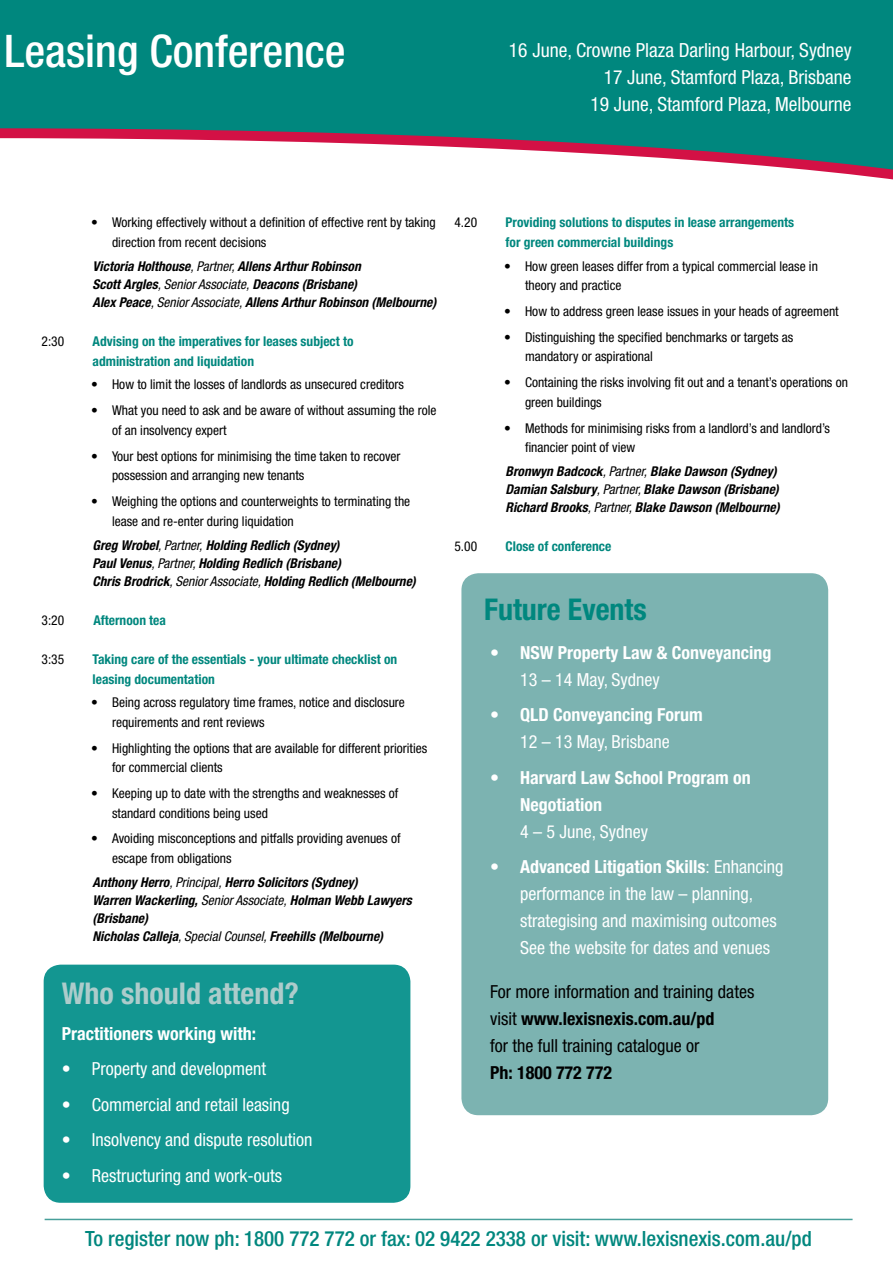
<style>
.page{position:relative;width:893px;height:1263px;background:#fff}
.page>*{position:absolute;margin:0;border:0;box-sizing:border-box;transform-origin:0 0}
.t1{font:500 condensed 45px "Helvetica Neue LT Std";color:#fff}
.t2{font:700 condensed 30px "Helvetica Neue LT Std";color:#adcccb}
.t3{font:700 condensed 30px "Helvetica Neue LT Std";color:#00877e}
.t4{font:500 condensed 21px "Helvetica Neue LT Std";color:#00877e}
.t5{font:condensed 19.5px/27px "Helvetica Neue LT Std";color:#fff;text-align:right}
.t6{font:condensed 18px/27px "Helvetica Neue LT Std";color:#fff}
.t7{font:700 condensed 18px/27px "Helvetica Neue LT Std";color:#fff}
.t8{font:condensed 18px/27px "Helvetica Neue LT Std";color:#000}
.t9{font:700 condensed 18px "Helvetica Neue LT Std";color:#000}
.t10{font:condensed 13.5px/19.5px "Helvetica Neue LT Std";color:#000}
.t11{font:italic 700 condensed 13.5px/18px "Helvetica Neue LT Std";color:#000}
.t12{font:700 condensed 13.5px/19.5px "Helvetica Neue LT Std";color:#00877e}
.s1{font-weight:400}
.s2{font-weight:700}
</style>
<div class="page">
<svg style="left:0;top:0;width:893px;height:171px;fill:#00877e"></svg>
<hr style="left:45px;top:1219px;width:808px;height:1px;background:#479f9a">
<div style="left:461px;top:573px;width:367px;height:542px;background:#7cb3b1;border-radius:17px"></div>
<div style="left:44px;top:965px;width:366px;height:238px;background:#139691;border-radius:17px"></div>
<h1 class="t1" style="left:4px;top:24px;width:343px">Leasing Conference</h1>
<h3 class="t5" style="left:509px;top:37px;width:344px">16 June, Crowne Plaza Darling Harbour, Sydney<br>17 June, Stamford Plaza, Brisbane<br>19 June, Stamford Plaza, Melbourne</h3>
<p class="t10" style="left:112px;top:213px;width:325px;text-indent:-21px">• Working effectively without a definition of effective rent by taking direction from recent decisions</p>
<p class="t11" style="left:93px;top:258px;width:345px">Victoria Holthouse<span class="s1">, Partner,</span> Allens Arthur Robinson<br>Scott Argles<span class="s1">, Senior Associate,</span> Deacons (Brisbane)<br>Alex Peace<span class="s1">, Senior Associate,</span> Allens Arthur Robinson (Melbourne)</p>
<p class="t10" style="left:42px;top:332px;width:24px">2:30</p>
<p class="t12" style="left:93px;top:331px;width:262px">Advising on the imperatives for leases subject to administration and liquidation</p>
<p class="t10" style="left:91px;top:375px;width:314px">• How to limit the losses of landlords as unsecured creditors</p>
<p class="t10" style="left:112px;top:401px;width:326px;text-indent:-21px">• What you need to ask and be aware of without assuming the role of an insolvency expert</p>
<p class="t10" style="left:112px;top:446px;width:290px;text-indent:-21px">• Your best options for minimising the time taken to recover possession and arranging new tenants</p>
<p class="t10" style="left:112px;top:491px;width:300px;text-indent:-21px">• Weighing the options and counterweights to terminating the lease and re-enter during liquidation</p>
<p class="t11" style="left:93px;top:536px;width:325px">Greg Wrobel<span class="s1">, Partner,</span> Holding Redlich (Sydney)<br>Paul Venus<span class="s1">, Partner,</span> Holding Redlich (Brisbane)<br>Chris Brodrick<span class="s1">, Senior Associate,</span> Holding Redlich (Melbourne)</p>
<p class="t10" style="left:42px;top:610px;width:24px">3:20</p>
<p class="t12" style="left:93px;top:610px;width:74px">Afternoon tea</p>
<p class="t10" style="left:42px;top:649px;width:24px">3:35</p>
<p class="t12" style="left:93px;top:649px;width:306px">Taking care of the essentials - your ultimate checklist on leasing documentation</p>
<p class="t10" style="left:112px;top:693px;width:294px;text-indent:-21px">• Being across regulatory time frames, notice and disclosure requirements and rent reviews</p>
<p class="t10" style="left:112px;top:738px;width:317px;text-indent:-21px">• Highlighting the options that are available for different priorities for commercial clients</p>
<p class="t10" style="left:112px;top:783px;width:288px;text-indent:-21px">• Keeping up to date with the strengths and weaknesses of standard conditions being used</p>
<p class="t10" style="left:112px;top:829px;width:290px;text-indent:-21px">• Avoiding misconceptions and pitfalls providing avenues of escape from obligations</p>
<p class="t11" style="left:93px;top:874px;width:321px">Anthony Herro<span class="s1">, Principal,</span> Herro Solicitors (Sydney)<br>Warren Wackerling, <span class="s1">Senior Associate,</span> Holman Webb Lawyers (Brisbane)<br>Nicholas Calleja<span class="s1">, Special Counsel,</span> Freehills (Melbourne)</p>
<h2 class="t2" style="left:62px;top:975px;width:239px">Who should attend?</h2>
<h3 class="t7" style="left:62px;top:1020px;width:196px">Practitioners working with:</h3>
<h3 class="t6" style="left:62px;top:1055px;width:206px">• Property and development</h3>
<h3 class="t6" style="left:62px;top:1091px;width:229px">• Commercial and retail leasing</h3>
<h3 class="t6" style="left:62px;top:1126px;width:252px">• Insolvency and dispute resolution</h3>
<h3 class="t6" style="left:62px;top:1162px;width:222px">• Restructuring and work-outs</h3>
<p class="t10" style="left:454px;top:213px;width:24px">4.20</p>
<p class="t12" style="left:505px;top:213px;width:290px">Providing solutions to disputes in lease arrangements for green commercial buildings</p>
<p class="t10" style="left:525px;top:256px;width:294px;text-indent:-21px">• How green leases differ from a typical commercial lease in theory and practice</p>
<p class="t10" style="left:504px;top:301px;width:336px">• How to address green lease issues in your heads of agreement</p>
<p class="t10" style="left:525px;top:327px;width:270px;text-indent:-21px">• Distinguishing the specified benchmarks or targets as mandatory or aspirational</p>
<p class="t10" style="left:525px;top:373px;width:324px;text-indent:-21px">• Containing the risks involving fit out and a tenant’s operations on green buildings</p>
<p class="t10" style="left:525px;top:418px;width:307px;text-indent:-21px">• Methods for minimising risks from a landlord’s and landlord’s financier point of view</p>
<p class="t11" style="left:505px;top:463px;width:276px">Bronwyn Badcock<span class="s1">, Partner,</span> Blake Dawson (Sydney)<br>Damian Salsbury<span class="s1">, Partner,</span> Blake Dawson (Brisbane)<br>Richard Brooks<span class="s1">, Partner,</span> Blake Dawson (Melbourne)</p>
<p class="t10" style="left:454px;top:537px;width:24px">5.00</p>
<p class="t12" style="left:505px;top:537px;width:107px">Close of conference</p>
<h2 class="t3" style="left:484px;top:591px;width:164px">Future Events</h2>
<h3 class="t7" style="left:490px;top:639px;width:283px">• NSW Property Law &amp; Conveyancing</h3>
<h3 class="t6" style="left:520px;top:666px;width:141px">13 – 14 May, Sydney</h3>
<h3 class="t7" style="left:490px;top:701px;width:214px">• QLD Conveyancing Forum</h3>
<h3 class="t6" style="left:520px;top:728px;width:151px">12 – 13 May, Brisbane</h3>
<h3 class="t7" style="left:520px;top:764px;width:232px;text-indent:-30px">• Harvard Law School Program on<br>Negotiation</h3>
<h3 class="t6" style="left:520px;top:818px;width:129px">4 – 5 June, Sydney</h3>
<h3 class="t6" style="left:520px;top:853px;width:265px;text-indent:-30px"><span class="s2">• Advanced Litigation Skills</span>: Enhancing performance in the law – planning, strategising and maximising outcomes See the website for dates and venues</h3>
<h3 class="t8" style="left:490px;top:978px;width:266px">For more information and training dates visit <span class="s2">www.lexisnexis.com.au/pd<br></span>for the full training catalogue or</h3>
<h3 class="t9" style="left:490px;top:1062px;width:124px">Ph: 1800 772 772</h3>
<h3 class="t4" style="left:85px;top:1226px;width:728px">To register now ph: 1800 772 772 or fax: 02 9422 2338 or visit: www.lexisnexis.com.au/pd</h3>
</div>
